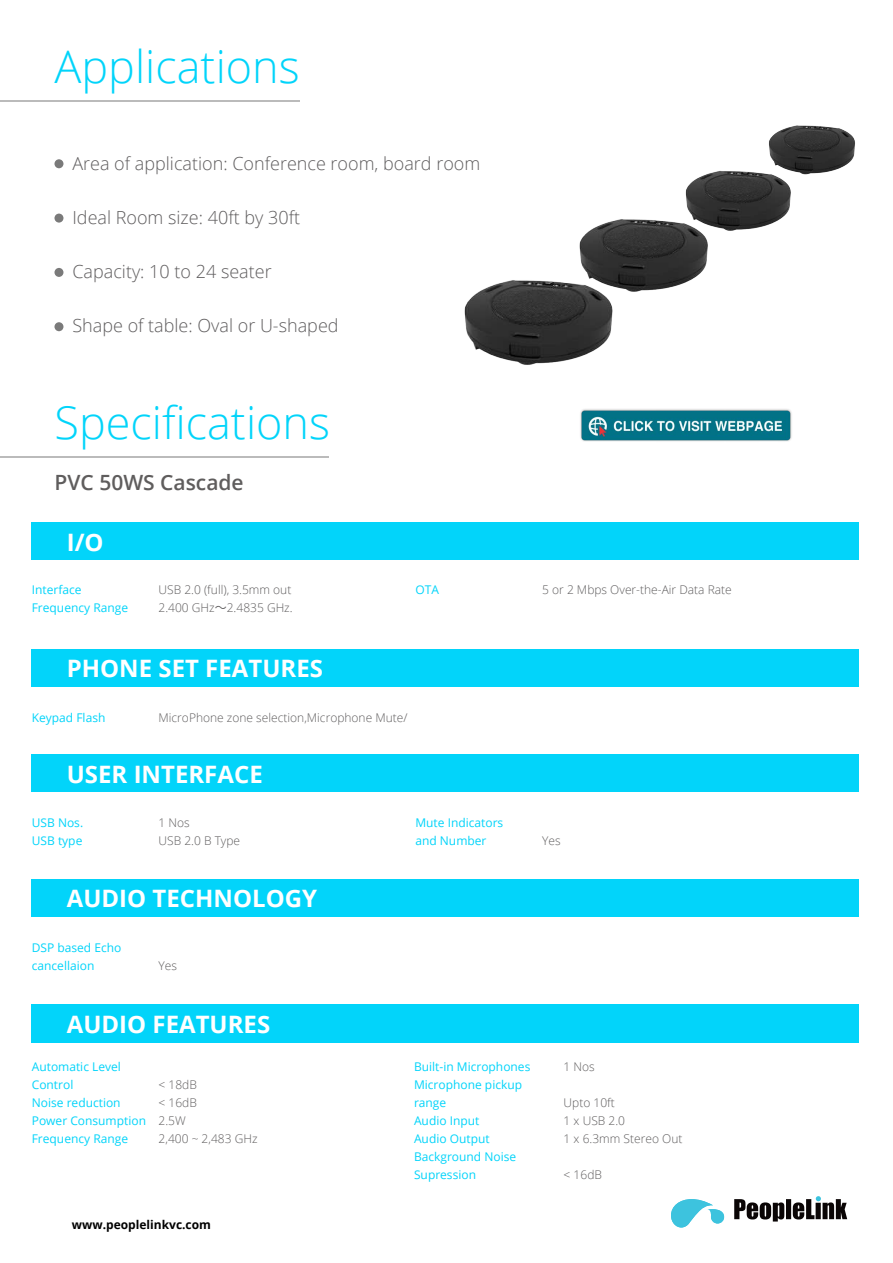
<style>
.page{position:relative;width:893px;height:1263px;background:#fff}
.page>*{position:absolute;margin:0;border:0;box-sizing:border-box;transform-origin:0 0}
.t1{font:300 45px "Open Sans";color:#02d4fa}
.t2{font:700 24px "Open Sans";color:#fff}
.t3{font:600 21px "Open Sans";color:#5f5d5d}
.t4{font:300 18px "Open Sans";color:#5f5d5e}
.t5{font:12px/18px "Open Sans";color:#02d4fa}
.t6{font:300 12px/18px "Open Sans";color:#5f5d5e}
.t7{font:700 12px "Open Sans";color:#000}
.s1{font-family:"Koz Go Pr 6 N";font-weight:400}
</style>
<div class="page">
<svg style="left:54px;top:159px;width:9px;height:9px"></svg>
<svg style="left:54px;top:214px;width:9px;height:9px"></svg>
<svg style="left:54px;top:268px;width:9px;height:9px"></svg>
<svg style="left:54px;top:322px;width:9px;height:9px"></svg>
<hr style="left:0;top:456px;width:329px;height:2px;background:#bbb">
<svg style="left:671px;top:1199px;width:53px;height:28px"></svg>
<svg style="left:734px;top:1196px;width:113px;height:25px"></svg>
<hr style="left:0;top:100px;width:299px;height:2px;background:#bbb">
<div style="left:32px;top:523px;width:826px;height:37px;background:#02d4fa"></div>
<div style="left:32px;top:755px;width:826px;height:37px;background:#02d4fa"></div>
<div style="left:32px;top:879px;width:826px;height:37px;background:#02d4fa"></div>
<div style="left:32px;top:649px;width:826px;height:37px;background:#02d4fa"></div>
<div style="left:32px;top:1005px;width:826px;height:37px;background:#02d4fa"></div>
<img style="left:464px;top:280px;width:149px;height:85px">
<img style="left:554px;top:219px;width:154px;height:96px">
<img style="left:665px;top:170px;width:126px;height:79px">
<img style="left:752px;top:125px;width:103px;height:64px">
<img style="left:580px;top:409px;width:212px;height:33px">
<h1 class="t1" style="left:54px;top:36px;width:247px">Applications</h1>
<h3 class="t4" style="left:72px;top:151px;width:409px">Area of application: Conference room, board room</h3>
<h3 class="t4" style="left:72px;top:205px;width:229px">Ideal Room size: 40ft by 30ft</h3>
<h3 class="t4" style="left:72px;top:259px;width:201px">Capacity: 10 to 24 seater</h3>
<h3 class="t4" style="left:72px;top:313px;width:268px">Shape of table: Oval or U-shaped</h3>
<h1 class="t1" style="left:54px;top:392px;width:277px">Specifications</h1>
<h3 class="t3" style="left:55px;top:468px;width:191px">PVC 50WS Cascade</h3>
<h2 class="t2" style="left:67px;top:525px;width:38px">I/O</h2>
<p class="t5" style="left:32px;top:581px;width:98px">Interface<br>Frequency Range</p>
<p class="t6" style="left:159px;top:581px;width:136px">USB 2.0 (full), 3.5mm out<br>2.400 GHz<span class="s1">～</span>2.4835 GHz.</p>
<p class="t5" style="left:415px;top:581px;width:25px">OTA</p>
<p class="t6" style="left:542px;top:581px;width:191px">5 or 2 Mbps Over-the-Air Data Rate</p>
<h2 class="t2" style="left:67px;top:651px;width:258px">PHONE SET FEATURES</h2>
<p class="t5" style="left:32px;top:708px;width:75px">Keypad Flash</p>
<p class="t6" style="left:159px;top:708px;width:250px">MicroPhone zone selection,Microphone Mute/</p>
<h2 class="t2" style="left:67px;top:757px;width:197px">USER INTERFACE</h2>
<p class="t5" style="left:32px;top:814px;width:53px">USB Nos.<br>USB type</p>
<p class="t6" style="left:159px;top:814px;width:83px">1 Nos<br>USB 2.0 B Type</p>
<p class="t5" style="left:415px;top:814px;width:89px">Mute Indicators and Number</p>
<h2 class="t2" style="left:67px;top:881px;width:252px">AUDIO TECHNOLOGY</h2>
<p class="t5" style="left:32px;top:938px;width:91px">DSP based Echo cancellaion</p>
<p class="t6" style="left:159px;top:956px;width:20px">Yes</p>
<p class="t6" style="left:542px;top:832px;width:20px">Yes</p>
<h2 class="t2" style="left:67px;top:1007px;width:205px">AUDIO FEATURES</h2>
<p class="t5" style="left:32px;top:1057px;width:116px">Automatic Level<br>Control<br>Noise reduction<br>Power Consumption<br>Frequency Range</p>
<p class="t6" style="left:159px;top:1075px;width:101px">&lt; 18dB<br>&lt; 16dB<br>2.5W<br>2,400 ~ 2,483 GHz</p>
<p class="t7" style="left:72px;top:1216px;width:141px">www.peoplelinkvc.com</p>
<p class="t5" style="left:414px;top:1057px;width:118px">Built-in Microphones<br>Microphone pickup range<br>Audio Input<br>Audio Output<br>Background Noise<br>Supression</p>
<p class="t6" style="left:564px;top:1057px;width:33px">1 Nos</p>
<p class="t6" style="left:564px;top:1093px;width:120px">Upto 10ft<br>1 x USB 2.0<br>1 x 6.3mm Stereo Out</p>
<p class="t6" style="left:564px;top:1165px;width:40px">&lt; 16dB</p>
</div>
